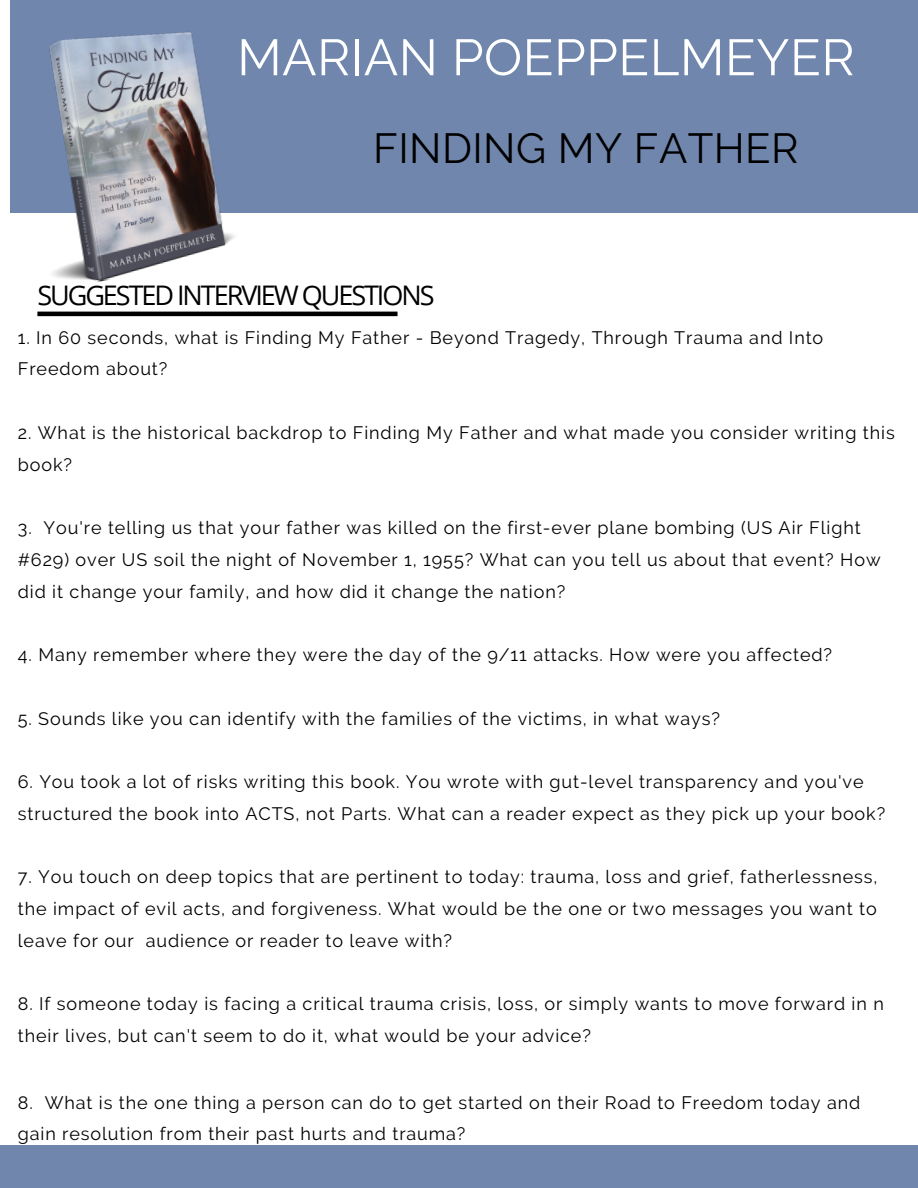
<style>
.page{position:relative;width:918px;height:1188px;background:#fff}
.page>*{position:absolute;margin:0;border:0;box-sizing:border-box;transform-origin:0 0}
.t1{font:50.85px "Raleway";letter-spacing:.01em;color:#fff}
.t2{font:42px "Raleway";letter-spacing:.01em;color:#000}
.t3{font:27px "Open Sans";letter-spacing:-.075em;color:#000}
.t4{font:18px/31.8px "Raleway";letter-spacing:.05em;color:#000}
</style>
<div class="page">
<div style="left:0;top:1145px;width:918px;height:43px;background:#7086ad"></div>
<svg style="left:37px;top:312px;width:361px;height:4px"></svg>
<div style="left:11px;top:0;width:907px;height:213px;background:#7086ad"></div>
<img style="left:49px;top:31px;width:186px;height:251px">
<h1 class="t1" style="left:237px;top:27px;width:619px">MARIAN POEPPELMEYER</h1>
<h1 class="t1" style="left:554px;top:57px;width:353px">SARAH JONES</h1>
<h2 class="t2" style="left:373px;top:123px;width:427px">FINDING MY FATHER</h2>
<h3 class="t3" style="left:37px;top:276px;width:399px">SUGGESTED INTERVIEW QUESTIONS</h3>
<p class="t4" style="left:18px;top:321px;width:807px">1. In 60 seconds, what is Finding My Father - Beyond Tragedy, Through Trauma and Into<br>Freedom about?</p>
<p class="t4" style="left:18px;top:417px;width:878px">2. What is the historical backdrop to Finding My Father and what made you consider writing this book?</p>
<p class="t4" style="left:18px;top:512px;width:864px">3. You're telling us that your father was killed on the first-ever plane bombing (US Air Flight #629) over US soil the night of November 1, 1955? What can you tell us about that event? How did it change your family, and how did it change the nation?</p>
<p class="t4" style="left:18px;top:639px;width:816px">4. Many remember where they were the day of the 9/11 attacks. How were you affected?</p>
<p class="t4" style="left:18px;top:702px;width:704px">5. Sounds like you can identify with the families of the victims, in what ways?</p>
<p class="t4" style="left:18px;top:766px;width:869px">6. You took a lot of risks writing this book. You wrote with gut-level transparency and you've structured the book into ACTS, not Parts. What can a reader expect as they pick up your book?</p>
<p class="t4" style="left:18px;top:861px;width:861px;text-align:justify">7. You touch on deep topics that are pertinent to today: trauma, loss and grief, fatherlessness, the impact of evil acts, and forgiveness. What would be the one or two messages you want to leave for our audience or reader to leave with?</p>
<p class="t4" style="left:18px;top:988px;width:867px">8. If someone today is facing a critical trauma crisis, loss, or simply wants to move forward in n their lives, but can't seem to do it, what would be your advice?</p>
<p class="t4" style="left:18px;top:1086px;width:844px">8. What is the one thing a person can do to get started on their Road to Freedom today and gain resolution from their past hurts and trauma?</p>
</div>
